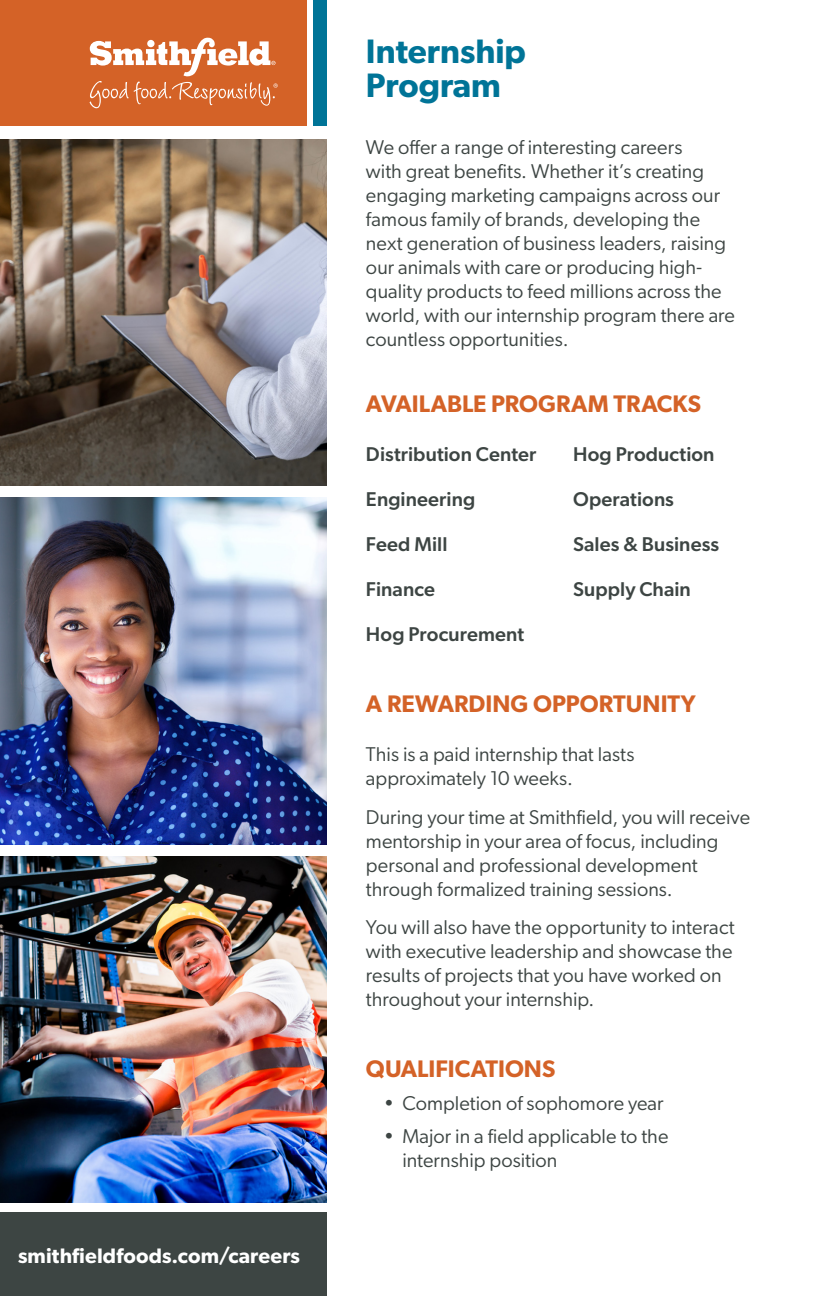
<style>
.page{position:relative;width:833px;height:1296px;background:#fff}
.page>*{position:absolute;margin:0;border:0;box-sizing:border-box;transform-origin:0 0}
.t1{font:600 34px/34px "Gibson";color:#007497}
.t2{font:600 24px "Gibson";color:#d46227}
.t3{font:600 21px "Gibson";letter-spacing:.005em;color:#fff}
.t4{font:20px/24px "Gibson";letter-spacing:.005em;color:#3d4543}
.t5{font:500 20px "Gibson";letter-spacing:.005em;color:#3d4543}
</style>
<div class="page">
<img style="left:0;top:139px;width:327px;height:347px">
<img style="left:0;top:498px;width:327px;height:346px">
<img style="left:0;top:856px;width:327px;height:347px">
<div style="left:313px;top:0;width:14px;height:126px;background:#007497"></div>
<div style="left:0;top:0;width:306px;height:126px;background:#d46227"></div>
<svg style="left:90px;top:38px;width:187px;height:70px"></svg>
<div style="left:0;top:1212px;width:327px;height:84px;background:#3d4543"></div>
<p class="t3" style="left:18px;top:1243px;width:283px">smithfieldfoods.com/careers</p>
<p class="t1" style="left:366px;top:34px;width:161px">Internship<br>Program</p>
<p class="t4" style="left:366px;top:135px;width:370px">We offer a range of interesting careers<br>with great benefits. Whether it’s creating engaging marketing campaigns across our famous family of brands, developing the next generation of business leaders, raising our animals with care or producing high&shy;quality products to feed millions across the world, with our internship program there are countless opportunities.</p>
<p class="t2" style="left:366px;top:390px;width:336px">AVAILABLE PROGRAM TRACKS</p>
<p class="t5" style="left:366px;top:442px;width:172px">Distribution Center</p>
<p class="t5" style="left:573px;top:442px;width:143px">Hog Production</p>
<p class="t5" style="left:366px;top:487px;width:111px">Engineering</p>
<p class="t5" style="left:573px;top:487px;width:102px">Operations</p>
<p class="t5" style="left:366px;top:532px;width:83px">Feed Mill</p>
<p class="t5" style="left:573px;top:532px;width:147px">Sales &amp; Business</p>
<p class="t5" style="left:366px;top:577px;width:70px">Finance</p>
<p class="t5" style="left:573px;top:577px;width:119px">Supply Chain</p>
<p class="t5" style="left:366px;top:622px;width:160px">Hog Procurement</p>
<p class="t2" style="left:366px;top:690px;width:331px">A REWARDING OPPORTUNITY</p>
<p class="t4" style="left:366px;top:742px;width:270px">This is a paid internship that lasts approximately 10 weeks.</p>
<p class="t4" style="left:366px;top:804px;width:385px">During your time at Smithfield, you will receive mentorship in your area of focus, including personal and professional development through formalized training sessions.</p>
<p class="t4" style="left:366px;top:915px;width:370px">You will also have the opportunity to interact with executive leadership and showcase the results of projects that you have worked on throughout your internship.</p>
<p class="t2" style="left:366px;top:1054px;width:191px">QUALIFICATIONS</p>
<p class="t4" style="left:384px;top:1091px;width:281px">• Completion of sophomore year</p>
<p class="t4" style="left:402px;top:1124px;width:267px;text-indent:-18px">• Major in a field applicable to the internship position</p>
</div>
